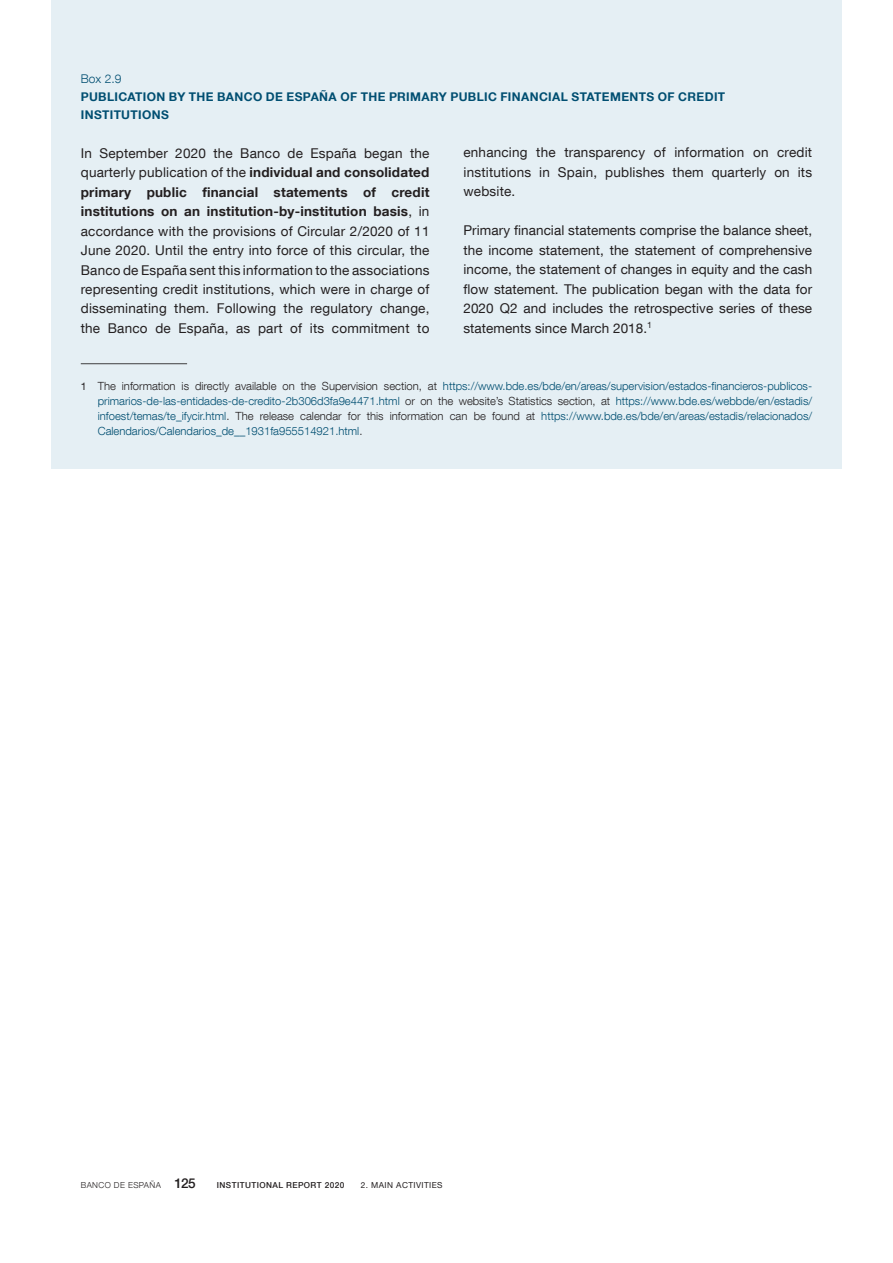
<style>
.page{position:relative;width:893px;height:1263px;background:#fff}
.page>*{position:absolute;margin:0;border:0;box-sizing:border-box;transform-origin:0 0}
.Recuadro_texto{font:13.5px/19.5px "Bd E Neue Helvetica";letter-spacing:.015em;color:#231f20;text-align:justify}
.Recuadro_título{font:700 12px/18px "Bd E Neue Helvetica";letter-spacing:.03em;color:#004e71}
.Recuadro_número{font:300 12px "Bd E Neue Helvetica";color:#004e71}
.Recuadro_citas_1{font:300 11.25px/15px "Bd E Neue Helvetica";color:#004e71;text-align:justify}
.t1{font:500 8.25px "Bd E Neue Helvetica";letter-spacing:.05em;color:#231f20}
.t2{font:300 8.25px "Bd E Neue Helvetica";letter-spacing:.05em;color:#231f20}
.t3{font:8.25px "Bd E Neue Helvetica";letter-spacing:.05em;color:#231f20}
.s1{font-weight:700}
.s2{font-weight:400;font-size:10.5px;color:#231f20}
.s3{color:#231f20}
.s4{font-weight:500;font-size:13.5px}
</style>
<div class="page">
<div style="left:51px;top:0;width:791px;height:469px;background:#e5eff4"></div>
<hr style="left:81px;top:363px;width:106px;height:1px;background:#3e3e3f">
<p class="Recuadro_número" style="left:81px;top:71px;width:42px">Box 2.9</p>
<p class="Recuadro_título" style="left:81px;top:87px;width:646px">PUBLICATION BY THE BANCO DE ESPAÑA OF THE PRIMARY PUBLIC FINANCIAL STATEMENTS OF CREDIT<br>INSTITUTIONS</p>
<p class="Recuadro_texto" style="left:81px;top:143px;width:350px">In September 2020 the Banco de España began the quarterly publication of the <span class="s1">individual and consolidated primary public financial statements of credit institutions on an institution-by-institution basis</span>, in accordance with the provisions of Circular 2/2020 of 11<br>June 2020. Until the entry into force of this circular, the Banco de España sent this information to the associations representing credit institutions, which were in charge of disseminating them. Following the regulatory change, the Banco de España, as part of its commitment to</p>
<p class="Recuadro_texto" style="left:463px;top:143px;width:350px">enhancing the transparency of information on credit institutions in Spain, publishes them quarterly on its website.</p>
<p class="Recuadro_texto" style="left:463px;top:221px;width:350px">Primary financial statements comprise the balance sheet, the income statement, the statement of comprehensive income, the statement of changes in equity and the cash flow statement. The publication began with the data for 2020 Q2 and includes the retrospective series of these statements since March 2018.<sup>1</sup></p>
<p class="Recuadro_citas_1" style="left:98px;top:378px;width:716px;text-indent:-17px"><span class="s2">1</span> <span class="s3">The information is directly available on the Supervision section, at</span> https://www.bde.es/bde/en/areas/supervision/estados-financieros-publicos&shy;primarios-de-las-entidades-de-credito-2b306d3fa9e4471.html <span class="s3">or on the website’s Statistics section, at</span> https://www.bde.es/webbde/en/estadis/ infoest/temas/te_ifycir.html<span class="s3">. The release calendar for this information can be found at</span> https://www.bde.es/bde/en/areas/estadis/relacionados/ Calendarios/Calendarios_de__1931fa955514921.html<span class="s3">.</span></p>
<p class="t2" style="left:81px;top:1180px;width:116px">BANCO DE ESPAÑA <span class="s4">125</span></p>
<p class="t1" style="left:217px;top:1180px;width:129px">INSTITUTIONAL REPORT 2020</p>
<p class="t3" style="left:361px;top:1180px;width:83px">2. MAIN ACTIVITIES</p>
</div>
